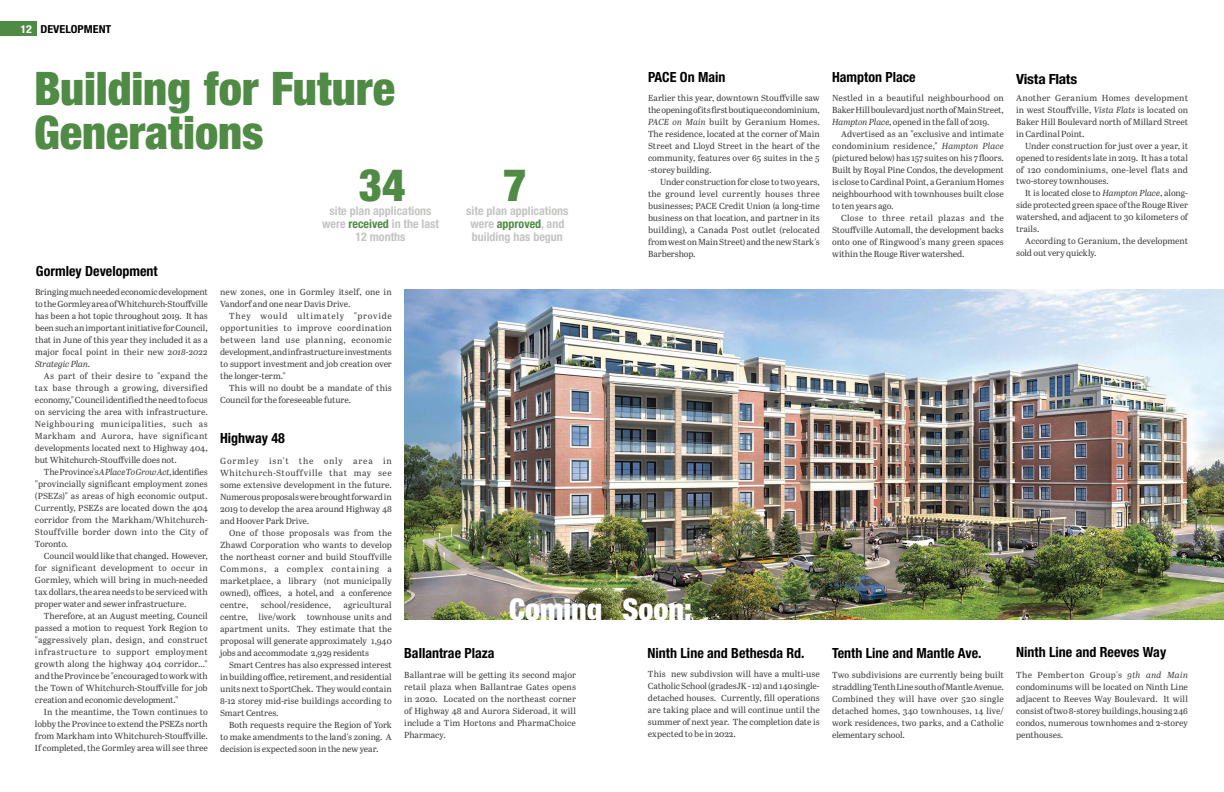
<style>
.page{position:relative;width:1224px;height:792px;background:#fff}
.page>*{position:absolute;margin:0;border:0;box-sizing:border-box;transform-origin:0 0}
.t1{font:900 condensed 46.3px/44px "Helvetica Neue LT Std";color:#4f8b44}
.t2{font:900 condensed 45px "Helvetica Neue LT Std";color:#4f8b44}
.t3{font:900 condensed 30px "Helvetica Neue LT Std";color:#fff}
.t4{font:700 condensed 14px "Helvetica Neue LT Std";color:#000}
.t5{font:700 condensed 14px "Helvetica Neue LT Std";letter-spacing:-.02em;color:#000;scale:1.1 1}
.t6{font:700 condensed 12px/13px "Helvetica Neue LT Std";color:#c4c4c3;text-align:center}
.t7{font:700 condensed 11px "Helvetica Neue LT Std";color:#000;scale:1.1 1}
.t8{font:8.8px/12px "Abril Text";letter-spacing:-.005em;color:#414042;text-align:justify}
.s1{color:#fff}
.s2{color:#4f8b44}
.s3{font-style:italic}
</style>
<div class="page">
<img style="left:404px;top:289px;width:820px;height:331px">
<div style="left:0;top:22px;width:36px;height:14px;background:#4f8b44"></div>
<p class="t7" style="left:20px;top:22px;width:84px"><span class="s1">12</span> DEVELOPMENT</p>
<h1 class="t1" style="left:34px;top:66px;width:363px">Building for Future<br>Generations</h1>
<h3 class="t4" style="left:36px;top:262px;width:123px">Gormley Development</h3>
<h2 class="t2" style="left:359px;top:157px;width:48px">34</h2>
<h3 class="t6" style="left:322px;top:204px;width:119px">site plan applications were <span class="s2">received</span> in the last<br>12 months</h3>
<h2 class="t2" style="left:503px;top:157px;width:25px">7</h2>
<h3 class="t6" style="left:466px;top:204px;width:104px">site plan applications were <span class="s2">approved</span>, and building has begun</h3>
<p class="t8" style="left:35px;top:285px;width:174px">Bringing much needed economic development to the Gormley area of Whitchurch-Stouffville has been a hot topic throughout 2019. It has been such an important initiative for Council, that in June of this year they included it as a major focal point in their new <span class="s3">2018-2022<br>Strategic Plan</span>.</p>
<p class="t8" style="left:35px;top:369px;width:174px;text-indent:9px">As part of their desire to "expand the tax base through a growing, diversified economy," Council identified the need to focus on servicing the area with infrastructure.<br>Neighbouring municipalities, such as Markham and Aurora, have significant developments located next to Highway 404, but Whitchurch-Stouffville does not.</p>
<p class="t8" style="left:35px;top:465px;width:174px;text-indent:9px">The Province's <span class="s3">A Place To Grow Act</span>, identifies "provincially significant employment zones (PSEZs)" as areas of high economic output.<br>Currently, PSEZs are located down the 404 corridor from the Markham/Whitchurch-Stouffville border down into the City of Toronto.</p>
<p class="t8" style="left:35px;top:549px;width:174px;text-indent:9px">Council would like that changed. However, for significant development to occur in Gormley, which will bring in much-needed tax dollars, the area needs to be serviced with proper water and sewer infrastructure.</p>
<p class="t8" style="left:35px;top:609px;width:174px;text-indent:9px">Therefore, at an August meeting, Council passed a motion to request York Region to "aggressively plan, design, and construct infrastructure to support employment growth along the highway 404 corridor..." and the Province be "encouraged to work with the Town of Whitchurch-Stouffville for job creation and economic development."</p>
<p class="t8" style="left:35px;top:705px;width:174px;text-indent:9px">In the meantime, the Town continues to lobby the Province to extend the PSEZs north from Markham into Whitchurch-Stouffville.<br>If completed, the Gormley area will see three</p>
<p class="t8" style="left:220px;top:286px;width:173px">new zones, one in Gormley itself, one in<br>Vandorf and one near Davis Drive.</p>
<p class="t8" style="left:220px;top:310px;width:173px;text-indent:9px">They would ultimately "provide opportunities to improve coordination between land use planning, economic development, and infrastructure investments to support investment and job creation over the longer-term."</p>
<p class="t8" style="left:220px;top:382px;width:173px;text-indent:9px">This will no doubt be a mandate of this<br>Council for the foreseeable future.</p>
<h3 class="t4" style="left:220px;top:430px;width:66px">Highway 48</h3>
<p class="t8" style="left:220px;top:454px;width:173px">Gormley isn't the only area in Whitchurch-Stouffville that may see some extensive development in the future.<br>Numerous proposals were brought forward in 2019 to develop the area around Highway 48 and Hoover Park Drive.</p>
<p class="t8" style="left:220px;top:526px;width:173px;text-indent:9px">One of those proposals was from the Zhawd Corporation who wants to develop the northeast corner and build Stouffville Commons, a complex containing a marketplace, a library (not municipally owned), offices, a hotel, and a conference centre,</p>
<p class="t8" style="left:261px;top:598px;width:72px">school/residence,</p>
<p class="t8" style="left:220px;top:598px;width:173px;text-indent:123px">agricultural centre, live/work townhouse units and apartment units. They estimate that the proposal will generate approximately 1,940 jobs and accommodate 2,929 residents</p>
<p class="t8" style="left:220px;top:658px;width:173px;text-indent:9px">Smart Centres has also expressed interest in building office, retirement, and residential units next to SportChek. They would contain 8-12 storey mid-rise buildings according to Smart Centres.</p>
<p class="t8" style="left:220px;top:718px;width:173px;text-indent:9px">Both requests require the Region of York to make amendments to the land's zoning. A decision is expected soon in the new year.</p>
<h3 class="t4" style="left:404px;top:645px;width:92px">Ballantrae Plaza</h3>
<h3 class="t3" style="left:509px;top:591px;width:95px">Coming</h3>
<p class="t8" style="left:404px;top:668px;width:173px">Ballantrae will be getting its second major retail plaza when Ballantrae Gates opens in 2020. Located on the northeast corner of Highway 48 and Aurora Sideroad, it will include a Tim Hortons and PharmaChoice Pharmacy.</p>
<h3 class="t4" style="left:648px;top:69px;width:79px">PACE On Main</h3>
<h3 class="t4" style="left:832px;top:69px;width:85px">Hampton Place</h3>
<p class="t8" style="left:648px;top:91px;width:173px">Earlier this year, downtown Stouffville saw the opening of its first boutique condominium, <span class="s3">PACE on Main</span> built by Geranium Homes.<br>The residence, located at the corner of Main Street and Lloyd Street in the heart of the community, features over 65 suites in the 5 -storey building.</p>
<p class="t8" style="left:648px;top:175px;width:173px;text-indent:12px">Under construction for close to two years, the ground level currently houses three businesses; PACE Credit Union (a long-time business on that location, and partner in its building), a Canada Post outlet (relocated from west on Main Street) and the new Stark's Barbershop.</p>
<p class="t8" style="left:832px;top:91px;width:173px">Nestled in a beautiful neighbourhood on Baker Hill boulevard just north of Main Street, <span class="s3">Hampton Place</span>, opened in the fall of 2019.</p>
<p class="t8" style="left:832px;top:127px;width:173px;text-indent:9px">Advertised as an "exclusive and intimate condominium residence," <span class="s3">Hampton Place </span>(pictured below) has 157 suites on his 7 floors.<br>Built by Royal Pine Condos, the development is close to Cardinal Point, a Geranium Homes neighbourhood with townhouses built close to ten years ago.</p>
<p class="t8" style="left:832px;top:211px;width:173px;text-indent:9px">Close to three retail plazas and the Stouffville Automall, the development backs onto one of Ringwood's many green spaces within the Rouge River watershed.</p>
<h3 class="t5" style="left:1016px;top:71px;width:57px">Vista Flats</h3>
<p class="t8" style="left:1016px;top:91px;width:173px">Another Geranium Homes development in west Stouffville, <span class="s3">Vista Flats</span> is located on Baker Hill Boulevard north of Millard Street in Cardinal Point.</p>
<p class="t8" style="left:1016px;top:139px;width:173px;text-indent:9px">Under construction for just over a year, it opened to residents late in 2019. It has a total of 120 condominiums, one-level flats and two-storey townhouses.</p>
<p class="t8" style="left:1016px;top:187px;width:173px;text-indent:9px">It is located close to <span class="s3">Hampton Place</span>, along&shy;side protected green space of the Rouge River watershed, and adjacent to 30 kilometers of trails.</p>
<p class="t8" style="left:1016px;top:235px;width:173px;text-indent:9px">According to Geranium, the development sold out very quickly.</p>
<h3 class="t3" style="left:622px;top:591px;width:71px">Soon:</h3>
<h3 class="t4" style="left:648px;top:645px;width:159px">Ninth Line and Bethesda Rd.</h3>
<h3 class="t4" style="left:832px;top:645px;width:151px">Tenth Line and Mantle Ave.</h3>
<h3 class="t4" style="left:1016px;top:644px;width:152px">Ninth Line and Reeves Way</h3>
<p class="t8" style="left:648px;top:668px;width:173px">This new subdivsion will have a multi-use Catholic School (gradesJK - 12) and 140 single&shy;detached houses. Currently, fill operations are taking place and will continue until the summer of next year. The completion date is expected to be in 2022.</p>
<p class="t8" style="left:832px;top:668px;width:173px">Two subdivisions are currently being built straddling Tenth Line south of Mantle Avenue.<br>Combined they will have over 520 single detached homes, 340 townhouses, 14 live/ work residences, two parks, and a Catholic elementary school.</p>
<p class="t8" style="left:1016px;top:668px;width:173px">The Pemberton Group's <span class="s3">9th and Main </span>condominums will be located on Ninth Line adjacent to Reeves Way Boulevard. It will consist of two 8-storey buildings, housing 246 condos, numerous townhomes and 2-storey penthouses.</p>
</div>
